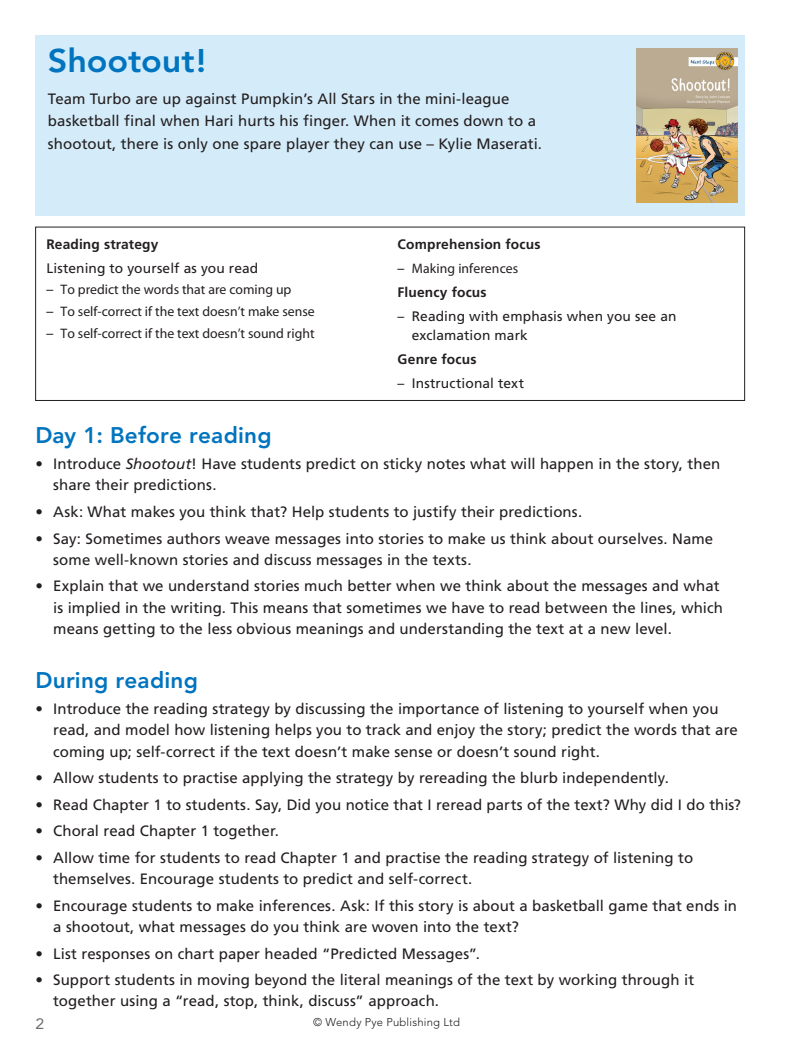
<style>
.page{position:relative;width:798px;height:1053px;background:#fff}
.page>*{position:absolute;margin:0;border:0;box-sizing:border-box;transform-origin:0 0}
.t1{font:800 32.5px "Avenir";letter-spacing:-.005em;color:#0074be;scale:1.05 1}
.t2{font:800 22.5px "Avenir";letter-spacing:.01em;color:#0074be}
.t3{font:15px/21.2px "Frutiger";letter-spacing:.005em;color:#231f20}
.t4{font:15px "Avenir";color:#6c6d70;scale:1.05 1}
.t5{font:13.75px "Myriad";color:#231f20}
.t6{font:13.75px/18.8px "Frutiger";letter-spacing:.01em;color:#231f20}
.t7{font:700 13.75px "Frutiger";letter-spacing:.01em;color:#231f20}
.t8{font:13.75px "Myriad Pro";letter-spacing:.005em;color:#231f20}
.t9{font:300 11.25px "Avenir";letter-spacing:.02em;color:#231f20}
.s1{font-family:"Frutiger"}
.s2{font-style:italic}
</style>
<div class="page">
<div style="left:35px;top:35px;width:709px;height:181px;background:#d4ebf9"></div>
<img style="left:636px;top:48px;width:101px;height:155px">
<h1 class="t1" style="left:48px;top:42px;width:152px">Shootout!</h1>
<p class="t3" style="left:48px;top:87px;width:495px;line-height:22.5px">Team Turbo are up against Pumpkin’s All Stars in the mini-league basketball final when Hari hurts his finger. When it comes down to a shootout, there is only one spare player they can use – Kylie Maserati.</p>
<p class="t7" style="left:46px;top:236px;width:113px">Reading strategy</p>
<p class="t6" style="left:46px;top:258px;width:213px">Listening to yourself as you read</p>
<p class="t5" style="left:46px;top:283px;width:246px"><span class="s1">–</span> To predict the words that are coming up</p>
<p class="t5" style="left:46px;top:305px;width:270px"><span class="s1">–</span> To self-correct if the text doesn’t make sense</p>
<p class="t5" style="left:46px;top:327px;width:269px"><span class="s1">–</span> To self-correct if the text doesn’t sound right</p>
<p class="t7" style="left:397px;top:236px;width:144px">Comprehension focus</p>
<p class="t8" style="left:397px;top:259px;width:122px"><span class="s1">–</span> Making inferences</p>
<p class="t7" style="left:397px;top:284px;width:91px">Fluency focus</p>
<p class="t6" style="left:411px;top:306px;width:266px;text-indent:-14px">– Reading with emphasis when you see an exclamation mark</p>
<p class="t7" style="left:397px;top:351px;width:80px">Genre focus</p>
<p class="t6" style="left:397px;top:373px;width:128px">– Instructional text</p>
<h2 class="t2" style="left:35px;top:421px;width:237px">Day 1: Before reading</h2>
<p class="t3" style="left:53px;top:453px;width:668px;text-indent:-18px">• Introduce <span class="s2">Shootout</span>! Have students predict on sticky notes what will happen in the story, then share their predictions.</p>
<p class="t3" style="left:35px;top:501px;width:548px">• Ask: What makes you think that? Help students to justify their predictions.</p>
<p class="t3" style="left:53px;top:527px;width:661px;text-indent:-18px">• Say: Sometimes authors weave messages into stories to make us think about ourselves. Name some well-known stories and discuss messages in the texts.</p>
<p class="t3" style="left:53px;top:575px;width:671px;text-indent:-18px">• Explain that we understand stories much better when we think about the messages and what is implied in the writing. This means that sometimes we have to read between the lines, which means getting to the less obvious meanings and understanding the text at a new level.</p>
<h2 class="t2" style="left:35px;top:666px;width:164px">During reading</h2>
<p class="t3" style="left:53px;top:698px;width:686px;text-indent:-18px">• Introduce the reading strategy by discussing the importance of listening to yourself when you read, and model how listening helps you to track and enjoy the story; predict the words that are coming up; self-correct if the text doesn’t make sense or doesn’t sound right.</p>
<p class="t3" style="left:35px;top:767px;width:634px">• Allow students to practise applying the strategy by rereading the blurb independently.</p>
<p class="t3" style="left:35px;top:793px;width:706px">• Read Chapter 1 to students. Say, Did you notice that I reread parts of the text? Why did I do this?</p>
<p class="t3" style="left:35px;top:820px;width:245px">• Choral read Chapter 1 together.</p>
<p class="t3" style="left:53px;top:846px;width:641px;text-indent:-18px">• Allow time for students to read Chapter 1 and practise the reading strategy of listening to themselves. Encourage students to predict and self-correct.</p>
<p class="t3" style="left:53px;top:894px;width:685px;text-indent:-18px">• Encourage students to make inferences. Ask: If this story is about a basketball game that ends in a shootout, what messages do you think are woven into the text?</p>
<p class="t3" style="left:35px;top:942px;width:446px">• List responses on chart paper headed “Predicted Messages”.</p>
<p class="t3" style="left:53px;top:969px;width:642px;text-indent:-18px">• Support students in moving beyond the literal meanings of the text by working through it together using a “read, stop, think, discuss” approach.</p>
<p class="t4" style="left:35px;top:1014px;width:10px">2</p>
<p class="t9" style="left:313px;top:1015px;width:148px">© Wendy Pye Publishing Ltd</p>
</div>
